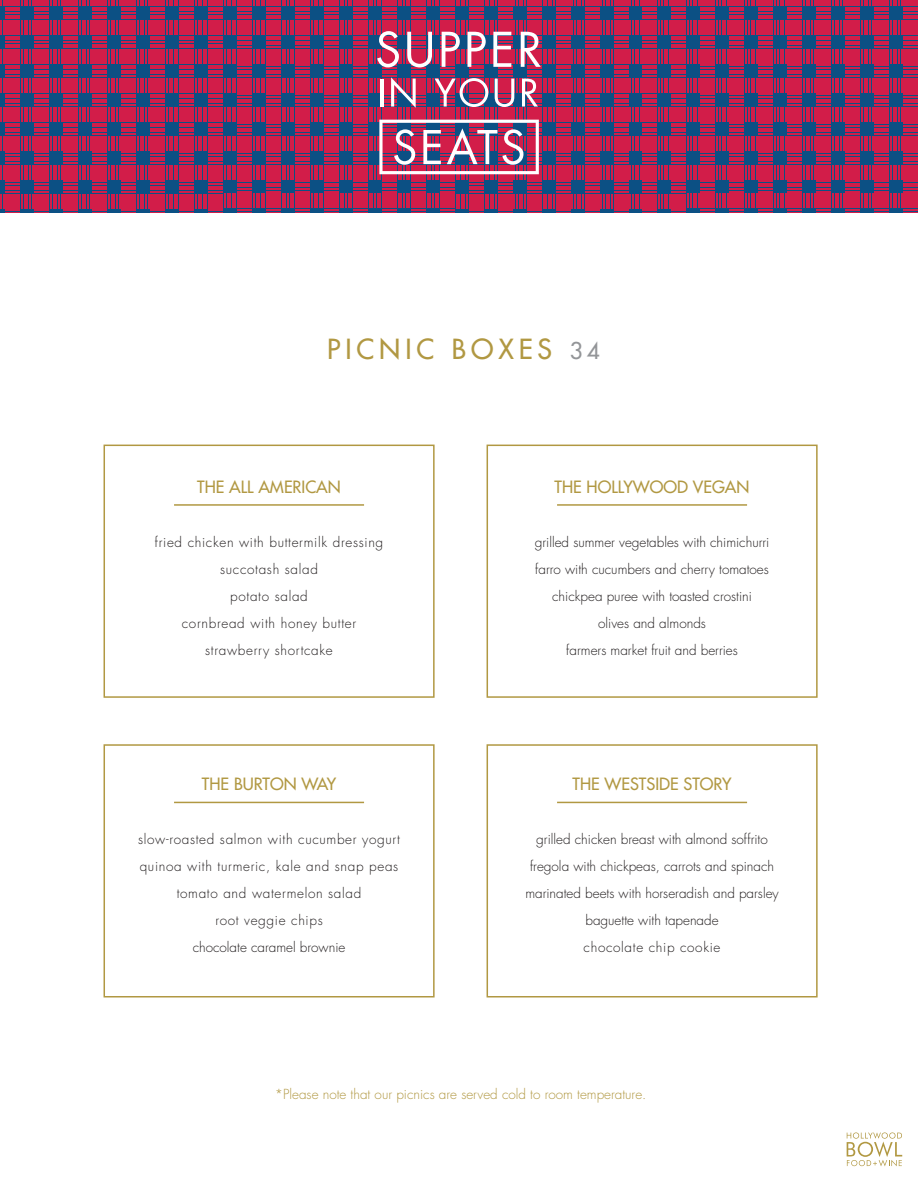
<style>
.page{position:relative;width:918px;height:1188px;background:#fff}
.page>*{position:absolute;margin:0;border:0;box-sizing:border-box;transform-origin:0 0}
.t1{font:27px "Futura";letter-spacing:.18em;color:#b19842}
.t2{font:16.5px "Futura";color:#b19842}
.t3{font:300 13.5px/27px "Futura";color:#231f20;text-align:center}
.t4{font:300 13.5px "Futura";letter-spacing:.05em;color:#231f20}
.t5{font:300 13.5px "Futura";color:#b19842}
.s1{font-size:22.5px;color:#939598}
</style>
<div class="page">
<hr style="left:174px;top:504px;width:190px;height:2px;background:#b19842">
<hr style="left:174px;top:802px;width:190px;height:1px;background:#b19842">
<hr style="left:557px;top:504px;width:190px;height:2px;background:#b19842">
<hr style="left:557px;top:802px;width:190px;height:1px;background:#b19842">
<div style="left:104px;top:445px;width:331px;height:253px;border:2px solid #b19842"></div>
<div style="left:104px;top:744px;width:331px;height:254px;border:2px solid #b19842"></div>
<div style="left:487px;top:445px;width:331px;height:253px;border:2px solid #b19842"></div>
<div style="left:487px;top:744px;width:331px;height:254px;border:2px solid #b19842"></div>
<svg style="left:847px;top:1132px;width:55px;height:34px"></svg>
<svg style="left:0;top:0;width:918px;height:213px"></svg>
<p class="t1" style="left:327px;top:331px;width:274px">PICNIC BOXES <span class="s1">34</span></p>
<p class="t2" style="left:197px;top:476px;width:145px">THE ALL AMERICAN</p>
<p class="t4" style="left:155px;top:533px;width:230px">fried chicken with buttermilk dressing</p>
<p class="t4" style="left:220px;top:560px;width:99px">succotash salad</p>
<p class="t4" style="left:230px;top:587px;width:79px">potato salad</p>
<p class="t4" style="left:182px;top:614px;width:176px">cornbread with honey butter</p>
<p class="t4" style="left:205px;top:641px;width:129px">strawberry shortcake</p>
<p class="t2" style="left:202px;top:773px;width:136px">THE BURTON WAY</p>
<p class="t4" style="left:138px;top:830px;width:263px">slow-roasted salmon with cucumber yogurt</p>
<p class="t4" style="left:140px;top:857px;width:260px">quinoa with turmeric, kale and snap peas</p>
<p class="t4" style="left:177px;top:884px;width:186px">tomato and watermelon salad</p>
<p class="t4" style="left:215px;top:911px;width:109px">root veggie chips</p>
<p class="t3" style="left:193px;top:934px;width:154px">chocolate caramel brownie</p>
<p class="t2" style="left:555px;top:476px;width:196px">THE HOLLYWOOD VEGAN</p>
<p class="t3" style="left:535px;top:529px;width:236px">grilled summer vegetables with chimichurri</p>
<p class="t3" style="left:535px;top:556px;width:235px">farro with cucumbers and cherry tomatoes</p>
<p class="t3" style="left:552px;top:583px;width:201px">chickpea puree with toasted crostini</p>
<p class="t3" style="left:598px;top:610px;width:109px">olives and almonds</p>
<p class="t3" style="left:566px;top:637px;width:173px">farmers market fruit and berries</p>
<p class="t2" style="left:573px;top:773px;width:161px">THE WESTSIDE STORY</p>
<p class="t3" style="left:536px;top:826px;width:233px">grilled chicken breast with almond soffrito</p>
<p class="t3" style="left:530px;top:853px;width:246px">fregola with chickpeas, carrots and spinach</p>
<p class="t3" style="left:525px;top:880px;width:255px">marinated beets with horseradish and parsley baguette with tapenade</p>
<p class="t4" style="left:584px;top:938px;width:138px">chocolate chip cookie</p>
<p class="t5" style="left:275px;top:1085px;width:373px">*Please note that our picnics are served cold to room temperature.</p>
</div>
